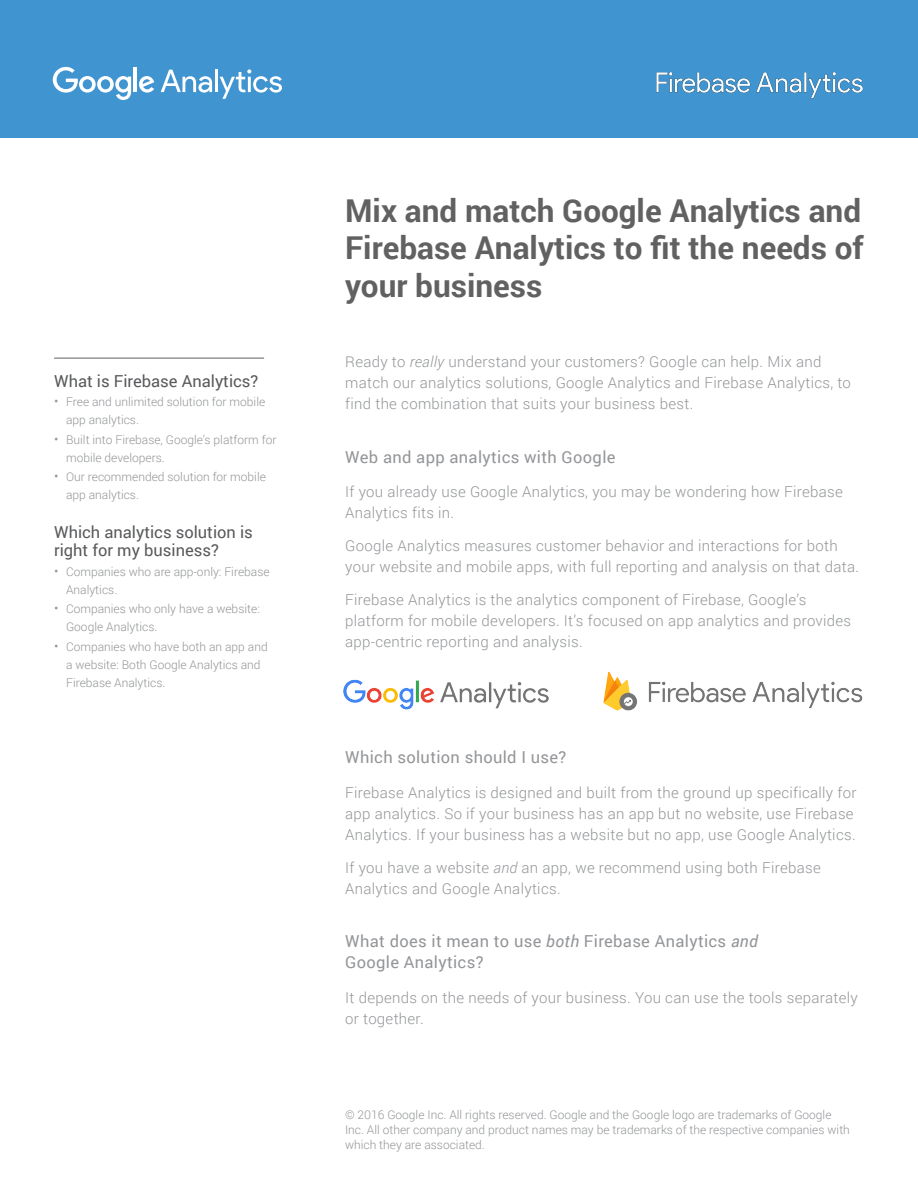
<style>
.page{position:relative;width:918px;height:1188px;background:#fff}
.page>*{position:absolute;margin:0;border:0;box-sizing:border-box;transform-origin:0 0}
.t1{font:700 31.5px/37.8px "Roboto";color:#616161;text-align:justify}
.t2{font:16.5px/21px "Roboto";letter-spacing:.02em;color:#939598}
.t3{font:16.5px/18px "Roboto";color:#58595b}
.t4{font:300 15px/21px "Roboto";letter-spacing:.02em;color:#939598}
.t5{font:300 12px/18px "Roboto";color:#939598}
.s1{font-size:13.5px}
.s2{font-style:italic}
</style>
<div class="page">
<hr style="left:54px;top:358px;width:210px;height:1px;background:#616161">
<div style="left:0;top:0;width:918px;height:137px;background:#4095d1"></div>
<svg style="left:53px;top:67px;width:78px;height:33px"></svg>
<hr style="left:134px;top:68px;width:3px;height:24px;background:#fff">
<svg style="left:139px;top:76px;width:15px;height:17px"></svg>
<svg style="left:161px;top:70px;width:51px;height:23px"></svg>
<hr style="left:215px;top:70px;width:3px;height:22px;background:#fff">
<svg style="left:220px;top:69px;width:62px;height:30px"></svg>
<img style="left:656px;top:72px;width:207px;height:27px">
<img style="left:603px;top:671px;width:260px;height:40px">
<img style="left:343px;top:679px;width:206px;height:31px">
<p class="t3" style="left:54px;top:371px;width:206px">What is Firebase Analytics?</p>
<p class="t5" style="left:66px;top:392px;width:201px;text-indent:-12px"><span class="s1">•</span> Free and unlimited solution for mobile app analytics.</p>
<p class="t5" style="left:66px;top:430px;width:212px;text-indent:-12px"><span class="s1">•</span> Built into Firebase, Google’s platform for mobile developers.</p>
<p class="t5" style="left:66px;top:467px;width:201px;text-indent:-12px"><span class="s1">•</span> Our recommended solution for mobile app analytics.</p>
<p class="t3" style="left:54px;top:523px;width:200px">Which analytics solution is right for my business?</p>
<p class="t5" style="left:66px;top:562px;width:205px;text-indent:-12px"><span class="s1">•</span> Companies who are app-only: Firebase<br>Analytics.</p>
<p class="t5" style="left:66px;top:599px;width:195px;text-indent:-12px"><span class="s1">•</span> Companies who only have a website:<br>Google Analytics.</p>
<p class="t5" style="left:66px;top:637px;width:203px;text-indent:-12px"><span class="s1">•</span> Companies who have both an app and a website: Both Google Analytics and<br>Firebase Analytics.</p>
<h1 class="t1" style="left:345px;top:190px;width:520px">Mix and match Google Analytics and Firebase Analytics to fit the needs of your business</h1>
<p class="t4" style="left:345px;top:351px;width:507px">Ready to <span class="s2">really</span> understand your customers? Google can help. Mix and match our analytics solutions, Google Analytics and Firebase Analytics, to find the combination that suits your business best.</p>
<p class="t2" style="left:345px;top:446px;width:272px">Web and app analytics with Google</p>
<p class="t4" style="left:345px;top:481px;width:499px">If you already use Google Analytics, you may be wondering how Firebase<br>Analytics fits in.</p>
<p class="t4" style="left:345px;top:535px;width:515px">Google Analytics measures customer behavior and interactions for both your website and mobile apps, with full reporting and analysis on that data.</p>
<p class="t4" style="left:345px;top:589px;width:508px">Firebase Analytics is the analytics component of Firebase, Google’s platform for mobile developers. It’s focused on app analytics and provides app-centric reporting and analysis.</p>
<p class="t2" style="left:345px;top:746px;width:223px">Which solution should I use?</p>
<p class="t4" style="left:345px;top:782px;width:513px">Firebase Analytics is designed and built from the ground up specifically for app analytics. So if your business has an app but no website, use Firebase<br>Analytics. If your business has a website but no app, use Google Analytics.</p>
<p class="t4" style="left:345px;top:857px;width:477px">If you have a website <span class="s2">and</span> an app, we recommend using both Firebase<br>Analytics and Google Analytics.</p>
<p class="t2" style="left:345px;top:930px;width:414px">What does it mean to use <span class="s2">both</span> Firebase Analytics <span class="s2">and<br></span>Google Analytics?</p>
<p class="t4" style="left:345px;top:986px;width:514px">It depends on the needs of your business. You can use the tools separately or together.</p>
<p class="t5" style="left:345px;top:1107px;width:507px;line-height:15px">© 2016 Google Inc. All rights reserved. Google and the Google logo are trademarks of Google<br>Inc. All other company and product names may be trademarks of the respective companies with which they are associated.</p>
</div>
